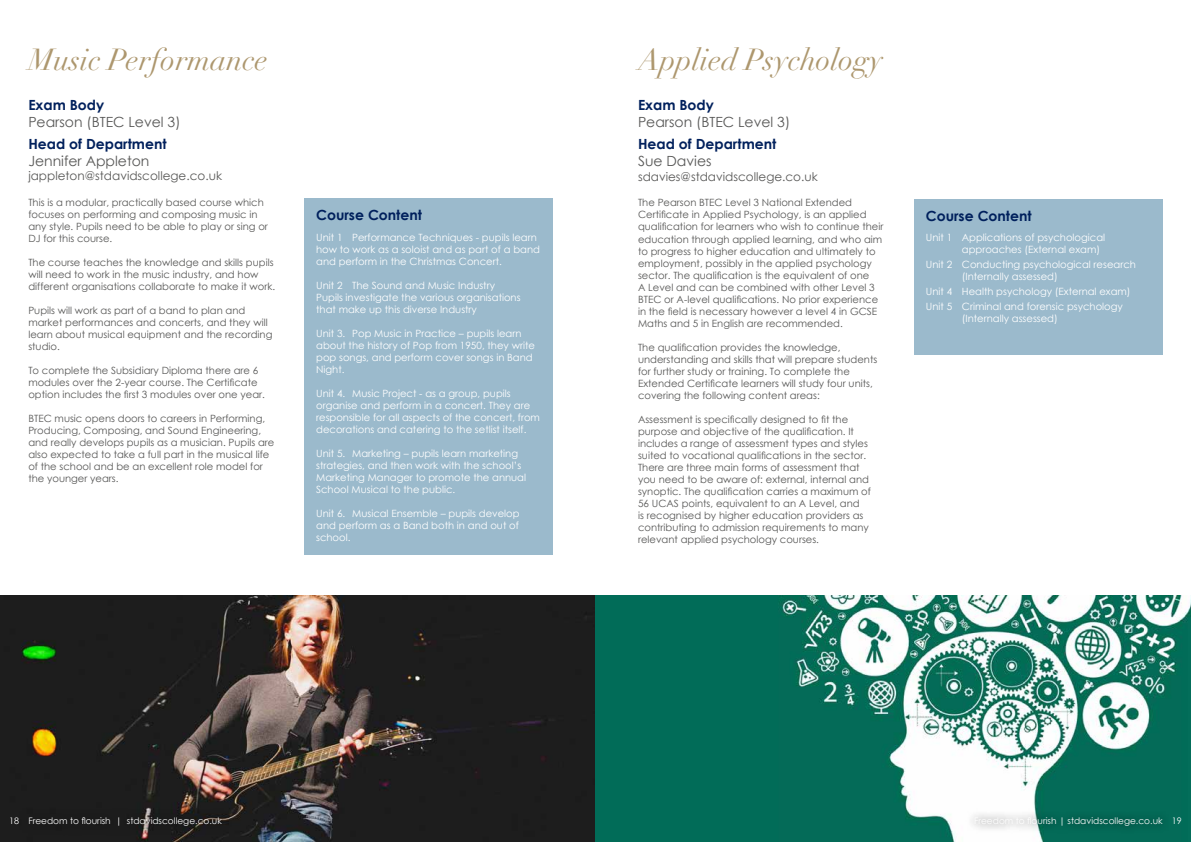
<style>
.page{position:relative;width:1191px;height:842px;background:#fff}
.page>*{position:absolute;margin:0;border:0;box-sizing:border-box;transform-origin:0 0}
.t1{font:italic 30px "Didot LT Pro";color:#ad976e}
.t2{font:700 14px "Century Gothic";color:#00205c}
.t3{font:14px "Century Gothic";color:#575756}
.t4{font:12px "Century Gothic";color:#575756}
.t5{font:10px/12px "Century Gothic";color:#575756}
.t6{font:10px/12px "Century Gothic";color:#fff}
.t7{font:9px "Century Gothic";color:#fff}
</style>
<div class="page">
<img style="left:0;top:595px;width:1191px;height:247px">
<div style="left:305px;top:198px;width:248px;height:357px;background:#9bbacc"></div>
<div style="left:914px;top:199px;width:248px;height:156px;background:#9bbacc"></div>
<div style="left:965px;top:809px;width:205px;height:26px;background:#000;opacity:.75"></div>
<div style="left:17px;top:806px;width:215px;height:31px;background:#000;opacity:.75"></div>
<h1 class="t1" style="left:28px;top:41px;width:241px">Music Performance</h1>
<h2 class="t2" style="left:28px;top:94px;width:77px">Exam Body</h2>
<h2 class="t3" style="left:28px;top:112px;width:154px">Pearson (BTEC Level 3)</h2>
<h2 class="t2" style="left:28px;top:133px;width:140px">Head of Department</h2>
<h2 class="t3" style="left:28px;top:151px;width:123px">Jennifer Appleton</h2>
<p class="t4" style="left:28px;top:167px;width:195px">jappleton@stdavidscollege.co.uk</p>
<p class="t5" style="left:28px;top:196px;width:241px">This is a modular, practically based course which focuses on performing and composing music in any style. Pupils need to be able to play or sing or DJ for this course.</p>
<p class="t5" style="left:28px;top:256px;width:248px">The course teaches the knowledge and skills pupils will need to work in the music industry, and how different organisations collaborate to make it work.</p>
<p class="t5" style="left:28px;top:304px;width:245px">Pupils will work as part of a band to plan and market performances and concerts, and they will learn about musical equipment and the recording studio.</p>
<p class="t5" style="left:28px;top:364px;width:238px">To complete the Subsidiary Diploma there are 6 modules over the 2-year course. The Certificate option includes the first 3 modules over one year.</p>
<p class="t5" style="left:28px;top:412px;width:247px">BTEC music opens doors to careers in Performing, Producing, Composing, and Sound Engineering, and really develops pupils as a musician. Pupils are also expected to take a full part in the musical life of the school and be an excellent role model for the younger years.</p>
<h2 class="t2" style="left:316px;top:205px;width:107px">Course Content</h2>
<p class="t6" style="left:316px;top:231px;width:225px">Unit 1 Performance Techniques - pupils learn how to work as a soloist and as part of a band and perform in the Christmas Concert.</p>
<p class="t6" style="left:316px;top:279px;width:206px">Unit 2 The Sound and Music Industry<br>Pupils investigate the various organisations that make up this diverse Industry</p>
<p class="t6" style="left:316px;top:327px;width:220px">Unit 3. Pop Music in Practice – pupils learn about the history of Pop from 1950, they write pop songs, and perform cover songs in Band Night.</p>
<p class="t6" style="left:316px;top:387px;width:225px">Unit 4. Music Project - as a group, pupils organise and perform in a concert. They are responsible for all aspects of the concert, from decorations and catering to the setlist itself.</p>
<p class="t6" style="left:316px;top:447px;width:211px">Unit 5. Marketing – pupils learn marketing strategies, and then work with the school’s Marketing Manager to promote the annual School Musical to the public.</p>
<p class="t6" style="left:316px;top:507px;width:205px;text-align:justify">Unit 6. Musical Ensemble – pupils develop and perform as a Band both in and out of school.</p>
<h1 class="t1" style="left:638px;top:41px;width:246px">Applied Psychology</h1>
<h2 class="t2" style="left:638px;top:94px;width:77px">Exam Body</h2>
<h2 class="t3" style="left:638px;top:112px;width:154px">Pearson (BTEC Level 3)</h2>
<h2 class="t2" style="left:638px;top:134px;width:140px">Head of Department</h2>
<h2 class="t3" style="left:638px;top:151px;width:75px">Sue Davies</h2>
<p class="t4" style="left:638px;top:168px;width:181px">sdavies@stdavidscollege.co.uk</p>
<p class="t5" style="left:638px;top:197px;width:247px">The Pearson BTEC Level 3 National Extended Certificate in Applied Psychology, is an applied qualification for learners who wish to continue their education through applied learning, and who aim to progress to higher education and ultimately to employment, possibly in the applied psychology sector. The qualification is the equivalent of one<br>A Level and can be combined with other Level 3<br>BTEC or A-level qualifications. No prior experience in the field is necessary however a level 4 in GCSE Maths and 5 in English are recommended.</p>
<p class="t5" style="left:638px;top:341px;width:241px">The qualification provides the knowledge, understanding and skills that will prepare students for further study or training. To complete the Extended Certificate learners will study four units, covering the following content areas:</p>
<p class="t5" style="left:638px;top:413px;width:234px">Assessment is specifically designed to fit the purpose and objective of the qualification. It includes a range of assessment types and styles suited to vocational qualifications in the sector.<br>There are three main forms of assessment that you need to be aware of: external, internal and synoptic. The qualification carries a maximum of 56 UCAS points, equivalent to an A Level, and<br>is recognised by higher education providers as contributing to admission requirements to many relevant applied psychology courses.</p>
<h2 class="t2" style="left:926px;top:205px;width:107px">Course Content</h2>
<p class="t6" style="left:962px;top:232px;width:145px;text-indent:-36px">Unit 1 Applications of psychological approaches (External exam)</p>
<p class="t6" style="left:962px;top:258px;width:175px;text-indent:-36px">Unit 2 Conducting psychological research (Internally assessed)</p>
<p class="t6" style="left:926px;top:284px;width:206px;line-height:14.8px">Unit 4 Health psychology (External exam)<br>Unit 5 Criminal and forensic psychology</p>
<p class="t6" style="left:962px;top:312px;width:97px">(Internally assessed)</p>
<p class="t7" style="left:9px;top:814px;width:214px">18 Freedom to flourish | stdavidscollege.co.uk</p>
<p class="t7" style="left:974px;top:814px;width:209px">Freedom to flourish | stdavidscollege.co.uk 19</p>
</div>
